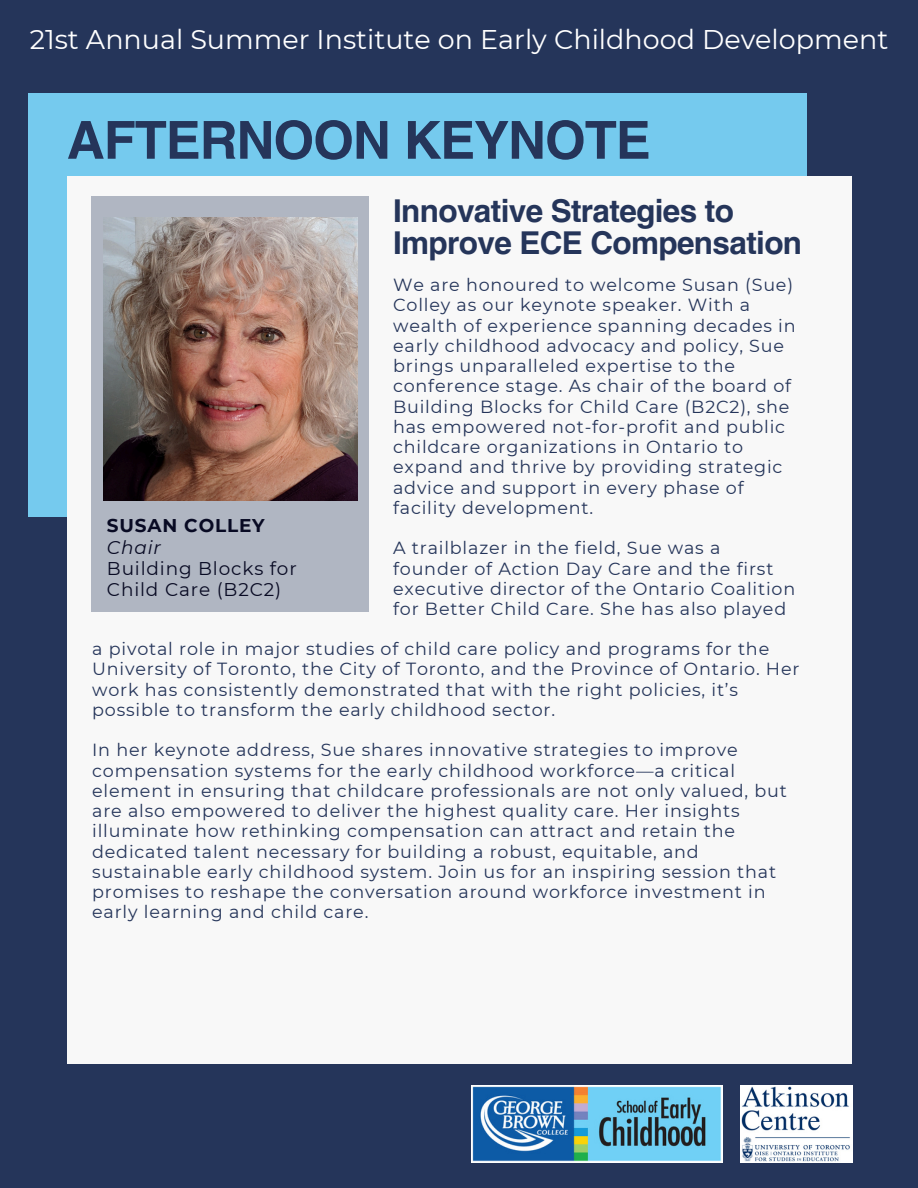
<style>
.page{position:relative;width:918px;height:1188px;background:#25355a}
.page>*{position:absolute;margin:0;border:0;box-sizing:border-box;transform-origin:0 0}
.t1{font:700 52.5px "Helvetica LT Pro";letter-spacing:-.02em;color:#25355a}
.t2{font:700 31.5px/32.7px "Helvetica LT Pro";letter-spacing:-.02em;color:#25355a}
.t3{font:27px "Montserrat";color:#fff}
.t4{font:18.45px/21.3px "Montserrat";letter-spacing:.045em;color:#080a23}
.t5{font:700 18.45px "Montserrat";letter-spacing:.045em;color:#080a23}
.t6{font:italic 18.45px "Montserrat";letter-spacing:.045em;color:#080a23}
.t7{font:17.55px/20.2px "Montserrat";letter-spacing:.045em;color:#25355a}
</style>
<div class="page">
<img style="left:472px;top:1085px;width:250px;height:78px">
<img style="left:741px;top:1085px;width:112px;height:78px">
<div style="left:28px;top:93px;width:779px;height:424px;background:#75caee"></div>
<div style="left:67px;top:176px;width:784px;height:888px;background:#f8f8f8"></div>
<div style="left:92px;top:197px;width:277px;height:415px;background:#b0b6c2"></div>
<img style="left:103px;top:217px;width:254px;height:283px">
<h1 class="t3" style="left:30px;top:23px;width:860px">21st Annual Summer Institute on Early Childhood Development</h1>
<p class="t1" style="left:67px;top:121px;width:585px">AFTERNOON KEYNOTE</p>
<h2 class="t2" style="left:393px;top:197px;width:411px">Innovative Strategies to<br>Improve ECE Compensation</h2>
<p class="t7" style="left:393px;top:275px;width:404px">We are honoured to welcome Susan (Sue)<br>Colley as our keynote speaker. With a wealth of experience spanning decades in early childhood advocacy and policy, Sue brings unparalleled expertise to the conference stage. As chair of the board of Building Blocks for Child Care (B2C2), she has empowered not-for-profit and public childcare organizations in Ontario to expand and thrive by providing strategic advice and support in every phase of facility development.</p>
<p class="t7" style="left:393px;top:538px;width:404px">A trailblazer in the field, Sue was a founder of Action Day Care and the first executive director of the Ontario Coalition for Better Child Care. She has also played</p>
<p class="t7" style="left:92px;top:639px;width:709px">a pivotal role in major studies of child care policy and programs for the University of Toronto, the City of Toronto, and the Province of Ontario. Her work has consistently demonstrated that with the right policies, it’s possible to transform the early childhood sector.</p>
<p class="t7" style="left:92px;top:740px;width:696px">In her keynote address, Sue shares innovative strategies to improve compensation systems for the early childhood workforce—a critical element in ensuring that childcare professionals are not only valued, but are also empowered to deliver the highest quality care. Her insights illuminate how rethinking compensation can attract and retain the dedicated talent necessary for building a robust, equitable, and sustainable early childhood system. Join us for an inspiring session that promises to reshape the conversation around workforce investment in early learning and child care.</p>
<p class="t5" style="left:107px;top:514px;width:159px">SUSAN COLLEY</p>
<p class="t6" style="left:107px;top:536px;width:55px">Chair</p>
<p class="t4" style="left:107px;top:558px;width:191px">Building Blocks for<br>Child Care (B2C2)</p>
</div>
